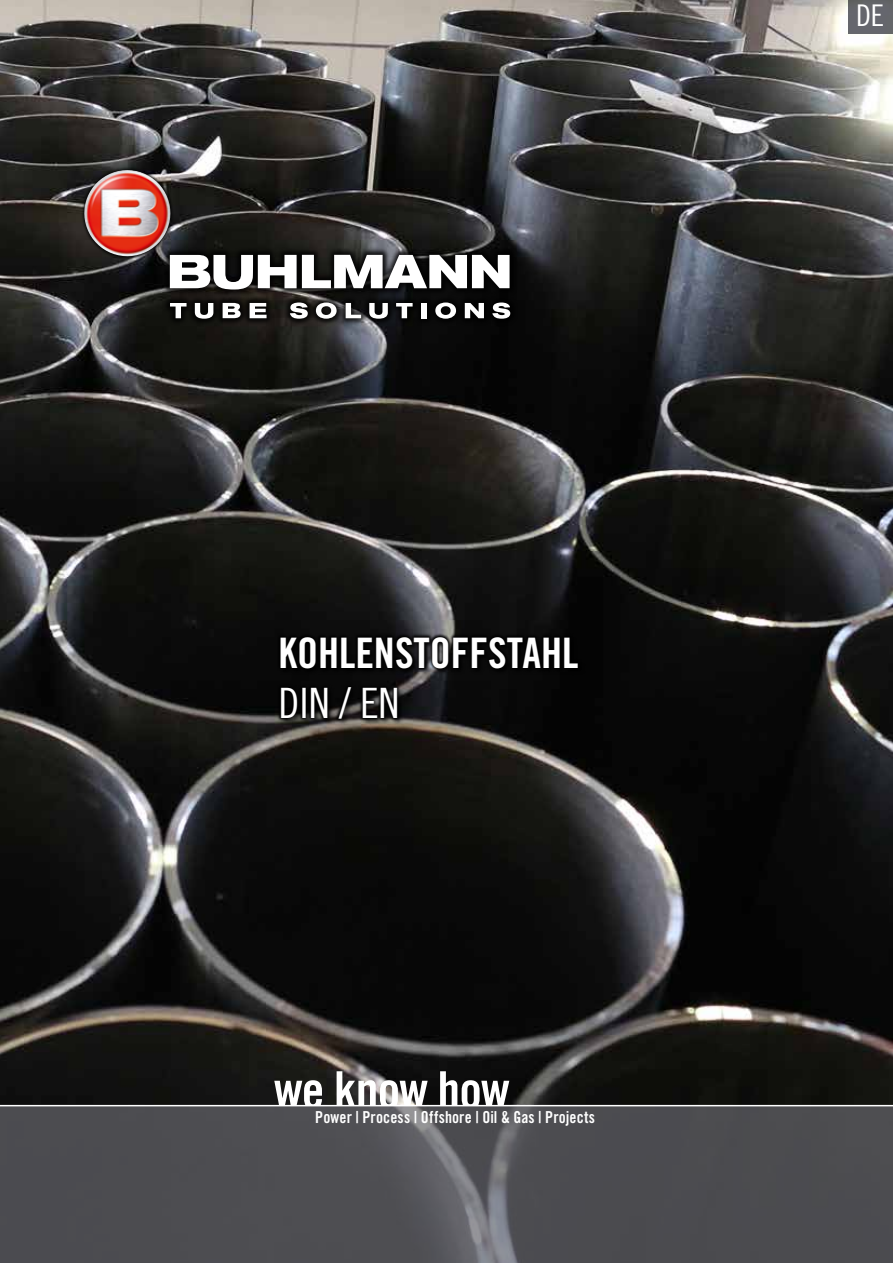
<style>
.page{position:relative;width:893px;height:1263px;background:#fff}
.page>*{position:absolute;margin:0;border:0;box-sizing:border-box;transform-origin:0 0}
.t1{font:51.45px "Trade Gothic Bold Cond Twenty";color:#fff}
.t2{font:42px "Trade Gothic Bold Cond Twenty";color:#fff}
.t3{font:42px "Trade Gothic Cond Eighteen";color:#fff}
.t4{font:30px "Trade Gothic Cond Eighteen";color:#fff}
.t5{font:16.5px "Trade Gothic Bold Cond Twenty";letter-spacing:.01em;color:#fff;scale:.96 1}
</style>
<div class="page">
<img style="left:0;top:0;width:893px;height:1105px">
<svg style="left:0;top:1106px;width:893px;height:157px;background:#4f4f54"></svg>
<div style="left:848px;top:0;width:45px;height:33px;background:#66676e"></div>
<svg style="left:279px;top:636px;width:307px;height:90px;background:#35312d"></svg>
<div style="left:277px;top:633px;width:305px;height:89px;background:#000"></div>
<img style="left:71px;top:157px;width:114px;height:114px">
<div style="left:162px;top:247px;width:356px;height:79px;background:#000;opacity:.83"></div>
<svg style="left:170px;top:303px;width:17px;height:15px"></svg>
<svg style="left:195px;top:303px;width:18px;height:16px"></svg>
<svg style="left:223px;top:303px;width:18px;height:15px"></svg>
<svg style="left:250px;top:303px;width:17px;height:15px"></svg>
<svg style="left:290px;top:302px;width:18px;height:17px"></svg>
<svg style="left:316px;top:302px;width:21px;height:17px"></svg>
<svg style="left:346px;top:303px;width:15px;height:15px"></svg>
<svg style="left:369px;top:303px;width:19px;height:16px"></svg>
<svg style="left:396px;top:303px;width:17px;height:15px"></svg>
<div style="left:421px;top:303px;width:6px;height:15px;background:#fff"></div>
<svg style="left:435px;top:302px;width:21px;height:17px"></svg>
<svg style="left:465px;top:303px;width:19px;height:15px"></svg>
<svg style="left:492px;top:302px;width:18px;height:17px"></svg>
<svg style="left:170px;top:255px;width:340px;height:34px"></svg>
<div style="left:81px;top:167px;width:93px;height:93px;background:#000;opacity:.83"></div>
<img style="left:105px;top:170px;width:22px;height:6px">
<h2 class="t2" style="left:278px;top:627px;width:302px">Kohlenstoffstahl</h2>
<h2 class="t3" style="left:278px;top:678px;width:123px">DIN / EN</h2>
<h1 class="t1" style="left:274px;top:1059px;width:237px">we know how</h1>
<p class="t5" style="left:315px;top:1107px;width:293px">Power | Process | Offshore | Oil &amp; Gas | Projects</p>
<h3 class="t4" style="left:856px;top:-2px;width:30px">DE</h3>
</div>
